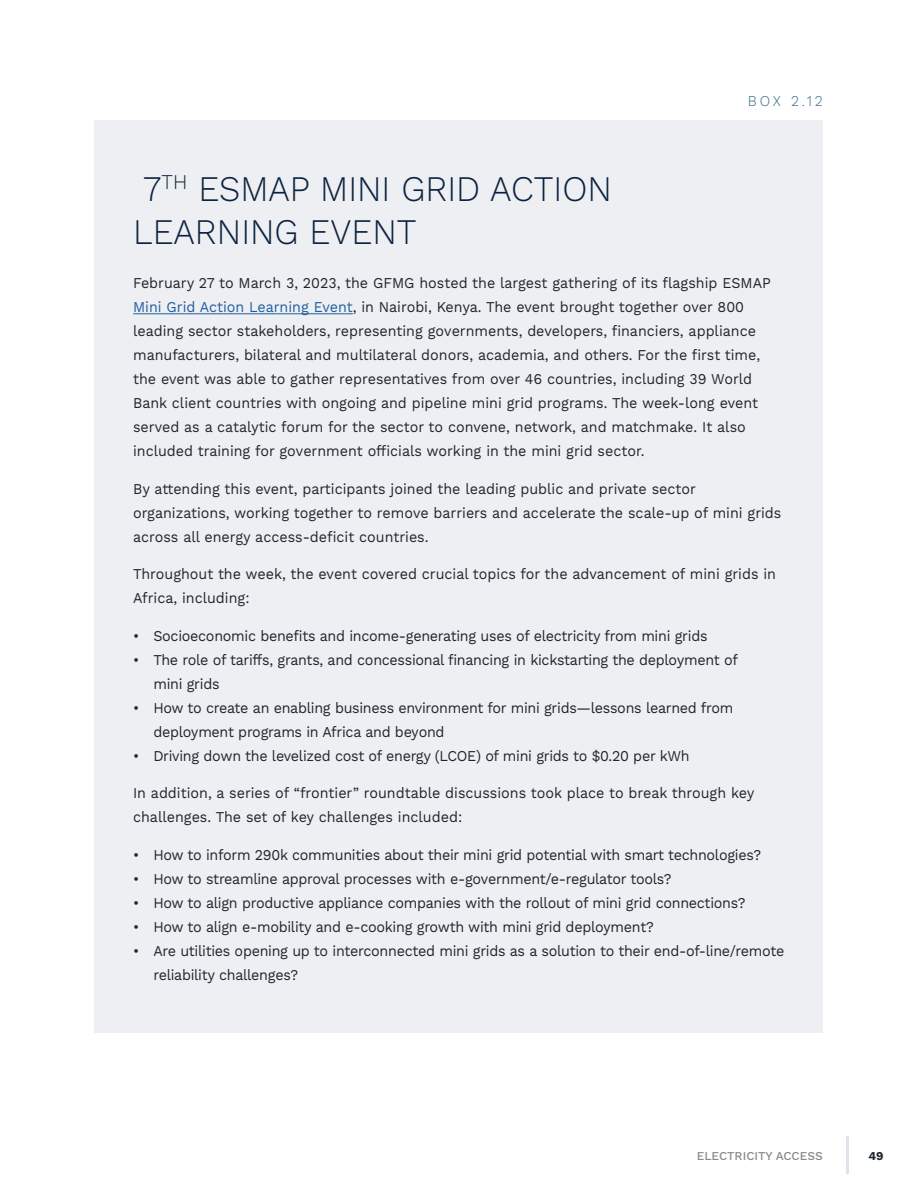
<style>
.page{position:relative;width:918px;height:1188px;background:#fff}
.page>*{position:absolute;margin:0;border:0;box-sizing:border-box;transform-origin:0 0}
.t1{font:300 36px/43.2px "Work Sans";color:#0c233f;scale:.95 1}
.t2{font:15px/24px "Work Sans";letter-spacing:-.005em;color:#1e252c;scale:.95 1}
.t3{font:300 15px "Work Sans";color:#366b86;scale:.95 1}
.t4{font:500 12px "Work Sans";color:#8a888d}
.t5{font:700 12px "Work Sans";color:#1e252c}
.s1{color:#215e9e}
</style>
<div class="page">
<hr style="left:846px;top:1137px;width:3px;height:36px;background:#dfe3eb">
<div style="left:94px;top:121px;width:730px;height:912px;background:#edeff3"></div>
<hr style="left:133px;top:313px;width:220px;height:1px;background:#215e9e">
<p class="t3" style="left:748px;top:92px;width:80px">BOX 2.12</p>
<h1 class="t1" style="left:133px;top:168px;width:506px">7<sup>TH</sup> ESMAP MINI GRID ACTION<br>LEARNING EVENT</h1>
<p class="t2" style="left:133px;top:272px;width:673px">February 27 to March 3, 2023, the GFMG hosted the largest gathering of its flagship ESMAP <span class="s1">Mini Grid Action Learning Event</span>, in Nairobi, Kenya. The event brought together over 800 leading sector stakeholders, representing governments, developers, financiers, appliance manufacturers, bilateral and multilateral donors, academia, and others. For the first time, the event was able to gather representatives from over 46 countries, including 39 World Bank client countries with ongoing and pipeline mini grid programs. The week-long event served as a catalytic forum for the sector to convene, network, and matchmake. It also included training for government officials working in the mini grid sector.</p>
<p class="t2" style="left:133px;top:477px;width:684px">By attending this event, participants joined the leading public and private sector organizations, working together to remove barriers and accelerate the scale-up of mini grids across all energy access-deficit countries.</p>
<p class="t2" style="left:133px;top:563px;width:678px">Throughout the week, the event covered crucial topics for the advancement of mini grids in<br>Africa, including:</p>
<p class="t2" style="left:133px;top:624px;width:606px">• Socioeconomic benefits and income-generating uses of electricity from mini grids</p>
<p class="t2" style="left:153px;top:648px;width:617px;text-indent:-20px">• The role of tariffs, grants, and concessional financing in kickstarting the deployment of mini grids</p>
<p class="t2" style="left:153px;top:696px;width:612px;text-indent:-20px">• How to create an enabling business environment for mini grids—lessons learned from deployment programs in Africa and beyond</p>
<p class="t2" style="left:133px;top:744px;width:587px">• Driving down the levelized cost of energy (LCOE) of mini grids to $0.20 per kWh</p>
<p class="t2" style="left:133px;top:782px;width:656px">In addition, a series of “frontier” roundtable discussions took place to break through key challenges. The set of key challenges included:</p>
<p class="t2" style="left:133px;top:843px;width:663px">• How to inform 290k communities about their mini grid potential with smart technologies?</p>
<p class="t2" style="left:133px;top:867px;width:568px">• How to streamline approval processes with e-government/e-regulator tools?</p>
<p class="t2" style="left:133px;top:891px;width:646px">• How to align productive appliance companies with the rollout of mini grid connections?</p>
<p class="t2" style="left:133px;top:915px;width:550px">• How to align e-mobility and e-cooking growth with mini grid deployment?</p>
<p class="t2" style="left:153px;top:939px;width:666px;text-indent:-20px">• Are utilities opening up to interconnected mini grids as a solution to their end-of-line/remote reliability challenges?</p>
<p class="t4" style="left:697px;top:1148px;width:128px">ELECTRICITY ACCESS</p>
<p class="t5" style="left:868px;top:1149px;width:17px">49</p>
</div>
